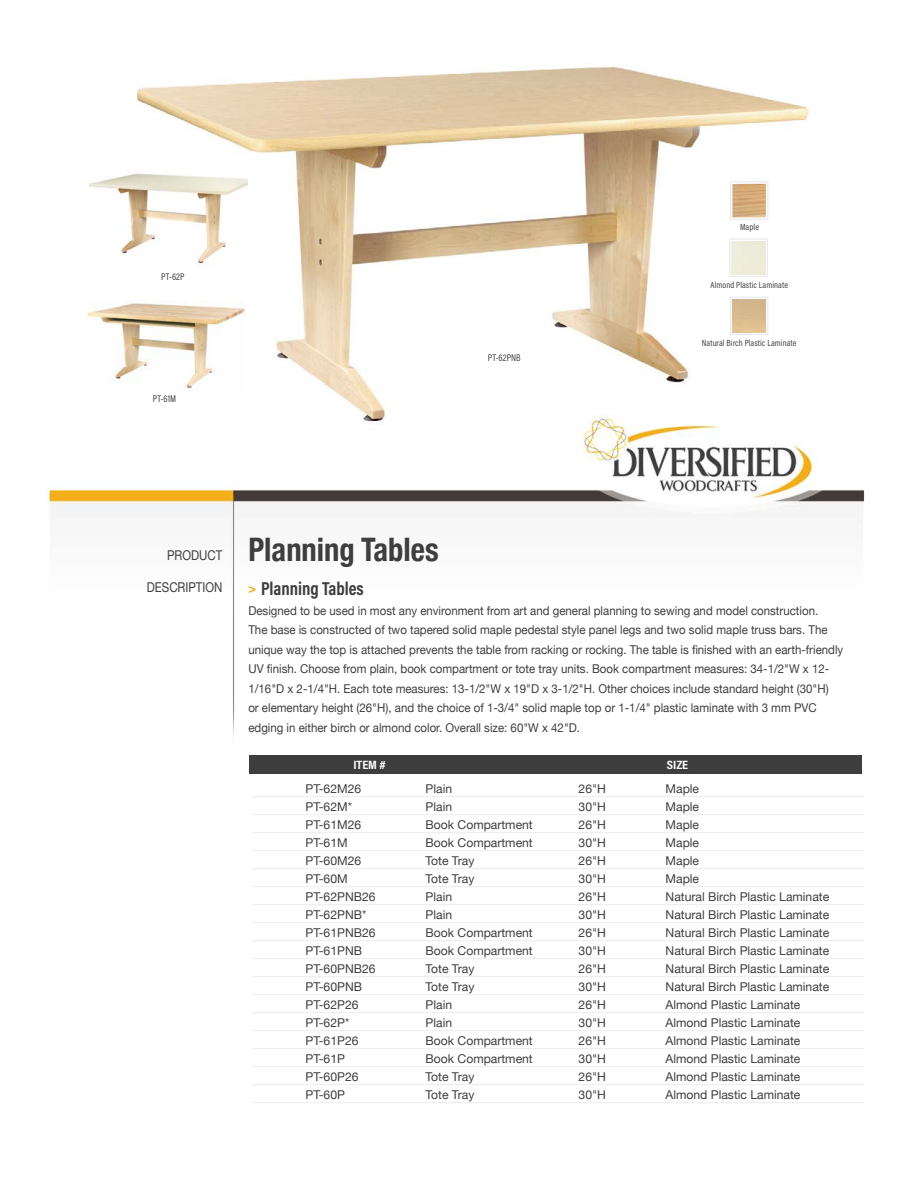
<style>
.page{position:relative;width:918px;height:1188px;background:#fff}
.page>*{position:absolute;margin:0;border:0;box-sizing:border-box;transform-origin:0 0}
.t1{font:700 condensed 32.4px "Helvetica Neue";color:#3e3e3f;scale:.94 1}
.t2{font:700 18.9px "Acumin Pro Cond";color:#3e3e3f;scale:.94 1}
.t3{font:13.5px "Helvetica Neue";color:#3e3e3f;scale:.85 1}
._17-Chart_Guts{font:12.15px "Helvetica Neue";color:#3e3e3f}
._17-Chart_Guts-2{font:12.15px/19.5px "Helvetica Neue";color:#3e3e3f;scale:.94 1}
._17_Chart_Header{font:700 12.15px "Acumin Pro Cond";letter-spacing:-.005em;color:#fff;scale:1.11 1}
.t4{font:9.75px "Acumin Pro Cond";letter-spacing:.01em;color:#3e3e3f}
.t5{font:9px "Acumin Pro Cond";letter-spacing:.01em;color:#3e3e3f}
.s1{font-family:"Helvetica Neue";font-size:13.5px;color:#f4af1a}
</style>
<div class="page">
<img style="left:46px;top:437px;width:819px;height:300px">
<div style="left:249px;top:755px;width:613px;height:19px;background:#3e3e3f"></div>
<hr style="left:252px;top:796px;width:612px;height:1px;background:#eeeeef">
<hr style="left:252px;top:814px;width:612px;height:1px;background:#eeeeef">
<hr style="left:252px;top:832px;width:612px;height:1px;background:#eeeeef">
<hr style="left:252px;top:850px;width:612px;height:1px;background:#eeeeef">
<hr style="left:252px;top:868px;width:612px;height:1px;background:#eeeeef">
<hr style="left:252px;top:886px;width:612px;height:1px;background:#eeeeef">
<hr style="left:252px;top:904px;width:612px;height:1px;background:#eeeeef">
<hr style="left:252px;top:922px;width:612px;height:1px;background:#eeeeef">
<hr style="left:252px;top:940px;width:612px;height:1px;background:#eeeeef">
<hr style="left:252px;top:958px;width:612px;height:1px;background:#eeeeef">
<hr style="left:252px;top:976px;width:612px;height:1px;background:#eeeeef">
<hr style="left:252px;top:994px;width:612px;height:1px;background:#eeeeef">
<hr style="left:252px;top:1012px;width:612px;height:1px;background:#eeeeef">
<hr style="left:252px;top:1030px;width:612px;height:1px;background:#eeeeef">
<hr style="left:252px;top:1048px;width:612px;height:1px;background:#eeeeef">
<hr style="left:252px;top:1066px;width:612px;height:1px;background:#eeeeef">
<hr style="left:252px;top:1084px;width:612px;height:1px;background:#eeeeef">
<hr style="left:252px;top:1102px;width:612px;height:1px;background:#eeeeef">
<img style="left:89px;top:173px;width:48px;height:83px">
<img style="left:88px;top:303px;width:49px;height:77px">
<img style="left:137px;top:66px;width:672px;height:371px">
<div style="left:730px;top:297px;width:38px;height:38px;border:1px solid #e6e7e9"></div>
<img style="left:732px;top:299px;width:34px;height:34px">
<img style="left:732px;top:184px;width:34px;height:33px">
<div style="left:730px;top:181px;width:38px;height:39px;border:1px solid #e6e7e9"></div>
<img style="left:732px;top:241px;width:33px;height:33px">
<div style="left:730px;top:239px;width:38px;height:38px;border:1px solid #e6e7e9"></div>
<p class="t4" style="left:161px;top:270px;width:25px">PT-62P</p>
<p class="t4" style="left:153px;top:393px;width:25px">PT-61M</p>
<p class="t4" style="left:488px;top:352px;width:35px">PT-62PNB</p>
<p class="t5" style="left:740px;top:221px;width:20px">Maple</p>
<p class="t5" style="left:711px;top:279px;width:79px">Almond Plastic Laminate</p>
<p class="t5" style="left:702px;top:337px;width:96px">Natural Birch Plastic Laminate</p>
<p class="t3" style="left:167px;top:546px;width:67px">PRODUCT</p>
<p class="t3" style="left:147px;top:577px;width:90px">DESCRIPTION</p>
<p class="t1" style="left:248px;top:523px;width:204px">Planning Tables</p>
<p class="t2" style="left:248px;top:576px;width:124px"><span class="s1">&gt;</span> Planning Tables</p>
<p class="_17-Chart_Guts-2" style="left:248px;top:602px;width:634px">Designed to be used in most any environment from art and general planning to sewing and model construction.<br>The base is constructed of two tapered solid maple pedestal style panel legs and two solid maple truss bars. The unique way the top is attached prevents the table from racking or rocking. The table is finished with an earth-friendly UV finish. Choose from plain, book compartment or tote tray units. Book compartment measures: 34-1/2"W x 12- 1/16"D x 2-1/4"H. Each tote measures: 13-1/2"W x 19"D x 3-1/2"H. Other choices include standard height (30"H)<br>or elementary height (26"H), and the choice of 1-3/4" solid maple top or 1-1/4" plastic laminate with 3 mm PVC edging in either birch or almond color. Overall size: 60"W x 42"D.</p>
<p class="_17_Chart_Header" style="left:353px;top:757px;width:31px">ITEM #</p>
<p class="_17_Chart_Header" style="left:667px;top:757px;width:21px">SIZE</p>
<p class="_17-Chart_Guts" style="left:306px;top:780px;width:57px">PT-62M26</p>
<p class="_17-Chart_Guts" style="left:426px;top:780px;width:28px">Plain</p>
<p class="_17-Chart_Guts" style="left:579px;top:780px;width:29px">26"H</p>
<p class="_17-Chart_Guts" style="left:666px;top:780px;width:35px">Maple</p>
<p class="_17-Chart_Guts" style="left:306px;top:798px;width:48px">PT-62M*</p>
<p class="_17-Chart_Guts" style="left:426px;top:798px;width:28px">Plain</p>
<p class="_17-Chart_Guts" style="left:579px;top:798px;width:29px">30"H</p>
<p class="_17-Chart_Guts" style="left:666px;top:798px;width:35px">Maple</p>
<p class="_17-Chart_Guts" style="left:306px;top:816px;width:57px">PT-61M26</p>
<p class="_17-Chart_Guts" style="left:426px;top:816px;width:109px">Book Compartment</p>
<p class="_17-Chart_Guts" style="left:579px;top:816px;width:29px">26"H</p>
<p class="_17-Chart_Guts" style="left:666px;top:816px;width:35px">Maple</p>
<p class="_17-Chart_Guts" style="left:306px;top:834px;width:44px">PT-61M</p>
<p class="_17-Chart_Guts" style="left:426px;top:834px;width:109px">Book Compartment</p>
<p class="_17-Chart_Guts" style="left:579px;top:834px;width:29px">30"H</p>
<p class="_17-Chart_Guts" style="left:666px;top:834px;width:35px">Maple</p>
<p class="_17-Chart_Guts" style="left:306px;top:852px;width:57px">PT-60M26</p>
<p class="_17-Chart_Guts" style="left:426px;top:852px;width:50px">Tote Tray</p>
<p class="_17-Chart_Guts" style="left:579px;top:852px;width:29px">26"H</p>
<p class="_17-Chart_Guts" style="left:666px;top:852px;width:35px">Maple</p>
<p class="_17-Chart_Guts" style="left:306px;top:870px;width:44px">PT-60M</p>
<p class="_17-Chart_Guts" style="left:426px;top:870px;width:50px">Tote Tray</p>
<p class="_17-Chart_Guts" style="left:579px;top:870px;width:29px">30"H</p>
<p class="_17-Chart_Guts" style="left:666px;top:870px;width:35px">Maple</p>
<p class="_17-Chart_Guts" style="left:306px;top:888px;width:71px">PT-62PNB26</p>
<p class="_17-Chart_Guts" style="left:426px;top:888px;width:28px">Plain</p>
<p class="_17-Chart_Guts" style="left:579px;top:888px;width:29px">26"H</p>
<p class="_17-Chart_Guts" style="left:666px;top:888px;width:165px">Natural Birch Plastic Laminate</p>
<p class="_17-Chart_Guts" style="left:306px;top:906px;width:62px">PT-62PNB*</p>
<p class="_17-Chart_Guts" style="left:426px;top:906px;width:28px">Plain</p>
<p class="_17-Chart_Guts" style="left:579px;top:906px;width:29px">30"H</p>
<p class="_17-Chart_Guts" style="left:666px;top:906px;width:165px">Natural Birch Plastic Laminate</p>
<p class="_17-Chart_Guts" style="left:306px;top:924px;width:71px">PT-61PNB26</p>
<p class="_17-Chart_Guts" style="left:426px;top:924px;width:109px">Book Compartment</p>
<p class="_17-Chart_Guts" style="left:579px;top:924px;width:29px">26"H</p>
<p class="_17-Chart_Guts" style="left:666px;top:924px;width:165px">Natural Birch Plastic Laminate</p>
<p class="_17-Chart_Guts" style="left:306px;top:942px;width:58px">PT-61PNB</p>
<p class="_17-Chart_Guts" style="left:426px;top:942px;width:109px">Book Compartment</p>
<p class="_17-Chart_Guts" style="left:579px;top:942px;width:29px">30"H</p>
<p class="_17-Chart_Guts" style="left:666px;top:942px;width:165px">Natural Birch Plastic Laminate</p>
<p class="_17-Chart_Guts" style="left:306px;top:960px;width:71px">PT-60PNB26</p>
<p class="_17-Chart_Guts" style="left:426px;top:960px;width:50px">Tote Tray</p>
<p class="_17-Chart_Guts" style="left:579px;top:960px;width:29px">26"H</p>
<p class="_17-Chart_Guts" style="left:666px;top:960px;width:165px">Natural Birch Plastic Laminate</p>
<p class="_17-Chart_Guts" style="left:306px;top:978px;width:58px">PT-60PNB</p>
<p class="_17-Chart_Guts" style="left:426px;top:978px;width:50px">Tote Tray</p>
<p class="_17-Chart_Guts" style="left:579px;top:978px;width:29px">30"H</p>
<p class="_17-Chart_Guts" style="left:666px;top:978px;width:165px">Natural Birch Plastic Laminate</p>
<p class="_17-Chart_Guts" style="left:306px;top:996px;width:54px">PT-62P26</p>
<p class="_17-Chart_Guts" style="left:426px;top:996px;width:28px">Plain</p>
<p class="_17-Chart_Guts" style="left:579px;top:996px;width:29px">26"H</p>
<p class="_17-Chart_Guts" style="left:666px;top:996px;width:136px">Almond Plastic Laminate</p>
<p class="_17-Chart_Guts" style="left:306px;top:1014px;width:45px">PT-62P*</p>
<p class="_17-Chart_Guts" style="left:426px;top:1014px;width:28px">Plain</p>
<p class="_17-Chart_Guts" style="left:579px;top:1014px;width:29px">30"H</p>
<p class="_17-Chart_Guts" style="left:666px;top:1014px;width:136px">Almond Plastic Laminate</p>
<p class="_17-Chart_Guts" style="left:306px;top:1032px;width:54px">PT-61P26</p>
<p class="_17-Chart_Guts" style="left:426px;top:1032px;width:109px">Book Compartment</p>
<p class="_17-Chart_Guts" style="left:579px;top:1032px;width:29px">26"H</p>
<p class="_17-Chart_Guts" style="left:666px;top:1032px;width:136px">Almond Plastic Laminate</p>
<p class="_17-Chart_Guts" style="left:306px;top:1050px;width:41px">PT-61P</p>
<p class="_17-Chart_Guts" style="left:426px;top:1050px;width:109px">Book Compartment</p>
<p class="_17-Chart_Guts" style="left:579px;top:1050px;width:29px">30"H</p>
<p class="_17-Chart_Guts" style="left:666px;top:1050px;width:136px">Almond Plastic Laminate</p>
<p class="_17-Chart_Guts" style="left:306px;top:1068px;width:54px">PT-60P26</p>
<p class="_17-Chart_Guts" style="left:426px;top:1068px;width:50px">Tote Tray</p>
<p class="_17-Chart_Guts" style="left:579px;top:1068px;width:29px">26"H</p>
<p class="_17-Chart_Guts" style="left:666px;top:1068px;width:136px">Almond Plastic Laminate</p>
<p class="_17-Chart_Guts" style="left:306px;top:1086px;width:41px">PT-60P</p>
<p class="_17-Chart_Guts" style="left:426px;top:1086px;width:50px">Tote Tray</p>
<p class="_17-Chart_Guts" style="left:579px;top:1086px;width:29px">30"H</p>
<p class="_17-Chart_Guts" style="left:666px;top:1086px;width:136px">Almond Plastic Laminate</p>
</div>
